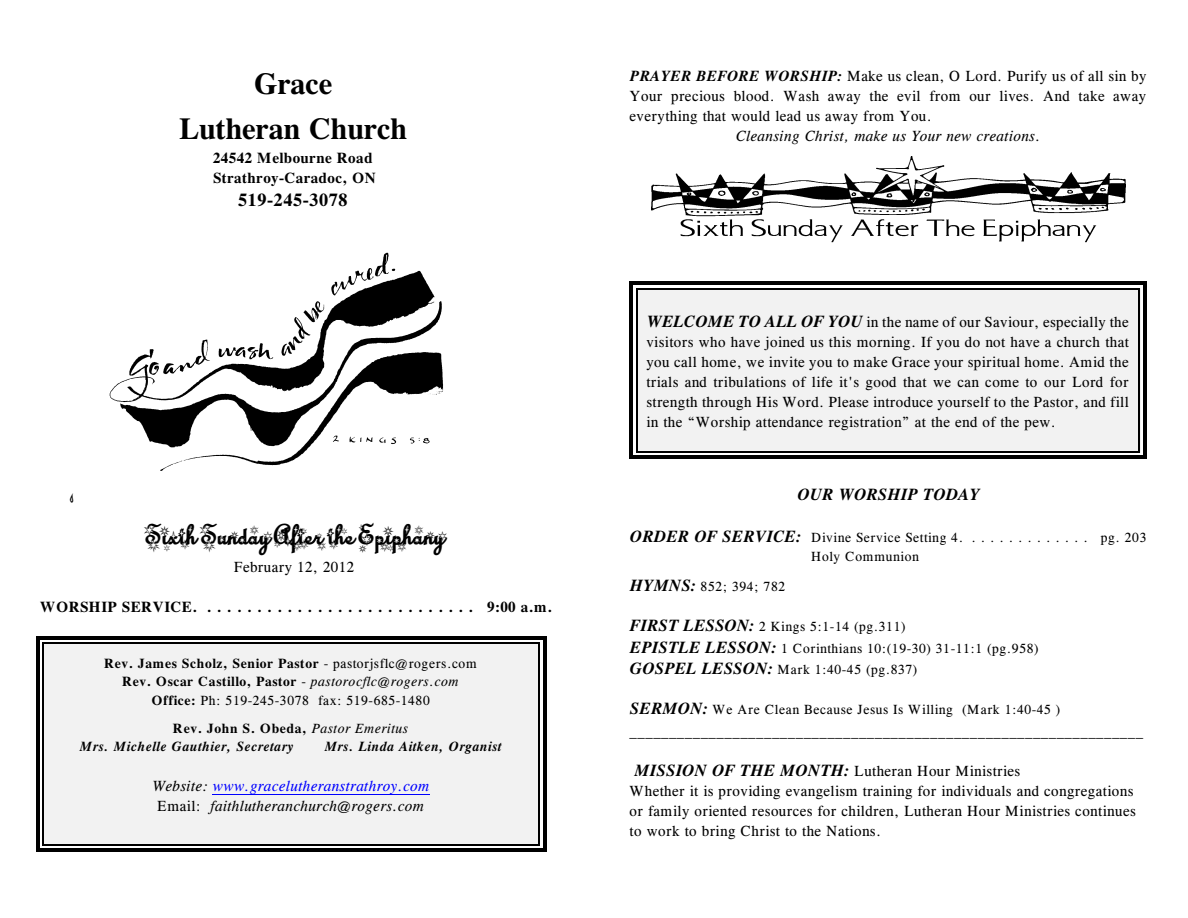
<style>
.page{position:relative;width:1188px;height:918px;background:#fff}
.page>*{position:absolute;margin:0;border:0;box-sizing:border-box;transform-origin:0 0}
.t1{font:30px "O Morning Star";color:#000}
.t2{font:700 30px/44.7px "CG Times";color:#000;text-align:center}
.t3{font:30px "Come Holy Ghost";color:#000}
.t4{font:700 18px "CG Times";letter-spacing:.04em;color:#000}
.t5{font:italic 700 16.5px "CG Times";letter-spacing:.035em;color:#000}
.t6{font:15px/20.1px "CG Times";letter-spacing:.03em;color:#000;text-align:justify}
.t7{font:italic 15px/20px "CG Times";letter-spacing:.03em;color:#000;text-align:center}
.t8{font:700 15px/20px "CG Times";letter-spacing:.03em;color:#000}
.t9{font:700 15px "CG Times";letter-spacing:.05em;color:#000}
.t10{font:13.5px/21.6px "CG Times";letter-spacing:.05em;color:#000}
.t11{font:700 13.5px/18.6px "CG Times";letter-spacing:.05em;color:#000;text-align:center}
.t12{font:italic 700 13.5px/18.6px "CG Times";letter-spacing:.05em;color:#000}
.s1{font-weight:400}
.s2{font-weight:400;font-style:italic}
.s3{font-style:normal}
.s4{color:#00f}
.s5{font-weight:700;font-style:italic}
.s6{font-weight:700;font-style:italic;font-size:16.5px}
</style>
<div class="page">
<div style="left:42px;top:643px;width:498px;height:202px;background:#f2f2f2"></div>
<hr style="left:213px;top:794px;width:217px;height:1px;background:#00f">
<hr style="left:42px;top:643px;width:2px;height:202px;background:#000">
<hr style="left:539px;top:643px;width:1px;height:202px;background:#000">
<hr style="left:42px;top:643px;width:498px;height:1px;background:#000">
<hr style="left:42px;top:844px;width:498px;height:1px;background:#000">
<hr style="left:36px;top:636px;width:3px;height:216px;background:#000">
<hr style="left:543px;top:636px;width:3px;height:216px;background:#000">
<hr style="left:36px;top:636px;width:510px;height:4px;background:#000">
<hr style="left:36px;top:848px;width:510px;height:4px;background:#000">
<img style="left:109px;top:252px;width:335px;height:219px">
<div style="left:636px;top:288px;width:504px;height:165px;background:#f2f2f2"></div>
<hr style="left:636px;top:288px;width:1px;height:165px;background:#000">
<hr style="left:1139px;top:288px;width:1px;height:165px;background:#000">
<hr style="left:636px;top:288px;width:504px;height:1px;background:#000">
<hr style="left:636px;top:451px;width:504px;height:2px;background:#000">
<hr style="left:629px;top:282px;width:4px;height:177px;background:#000">
<hr style="left:1143px;top:282px;width:4px;height:177px;background:#000">
<hr style="left:629px;top:282px;width:518px;height:3px;background:#000">
<hr style="left:629px;top:456px;width:518px;height:3px;background:#000">
<img style="left:652px;top:157px;width:473px;height:86px">
<h1 class="t2" style="left:179px;top:65px;width:229px">Grace<br>Lutheran Church</h1>
<p class="t8" style="left:213px;top:149px;width:164px">24542 Melbourne Road<br>Strathroy-Caradoc, ON</p>
<p class="t4" style="left:238px;top:193px;width:111px">519-245-3078</p>
<h1 class="t3" style="left:68px;top:492px;width:7px">~</h1>
<h1 class="t1" style="left:145px;top:523px;width:300px">Sixth Sunday After the Epiphany</h1>
<p class="t6" style="left:234px;top:558px;width:122px">February 12, 2012</p>
<p class="t9" style="left:40px;top:602px;width:514px">WORSHIPSERVICE. ........................... 9:00a.m.</p>
<p class="t11" style="left:104px;top:655px;width:374px">Rev. James Scholz, Senior Pastor <span class="s1">- pastorjsflc@rogers.com<br></span>Rev. Oscar Castillo, Pastor <span class="s1">-</span> <span class="s2">pastorocflc@rogers.com<br></span>Office: <span class="s1">Ph: 519-245-3078 fax: 519-685-1480</span></p>
<p class="t12" style="left:80px;top:720px;width:330px;text-indent:93px"><span class="s3">Rev. John S. Obeda,</span> <span class="s1">Pastor Emeritus<br></span>Mrs. Michelle Gauthier, Secretary</p>
<p class="t12" style="left:324px;top:738px;width:179px">Mrs. Linda Aitken, Organist</p>
<p class="t7" style="left:152px;top:777px;width:278px">Website: <span class="s4">www.gracelutheranstrathroy.com<br></span><span class="s3">Email:</span> faithlutheranchurch@rogers.com</p>
<p class="t6" style="left:630px;top:67px;width:518px"><span class="s5">PRAYER BEFORE WORSHIP:</span> Make us clean, O Lord. Purify us of all sin by Your precious blood. Wash away the evil from our lives. And take away everything that would lead us away from You.</p>
<p class="t7" style="left:735px;top:127px;width:306px">Cleansing Christ, make us Your new creations.</p>
<p class="t6" style="left:646px;top:313px;width:484px"><span class="s6">WELCOME TO ALL OF YOU</span> in the name of our Saviour, especially the visitors who have joined us this morning. If you do not have a church that you call home, we invite you to make Grace your spiritual home. Amid the trials and tribulations of life it's good that we can come to our Lord for strength through His Word. Please introduce yourself to the Pastor, and fill in the “Worship attendance registration” at the end of the pew.</p>
<p class="t5" style="left:797px;top:488px;width:184px">OUR WORSHIP TODAY</p>
<p class="t10" style="left:811px;top:529px;width:337px;line-height:19px;text-indent:-181px"><span class="s6">ORDER OF SERVICE:</span> Divine Service Setting 4. . . . . . . . . . . . . . pg. 203<br>Holy Communion</p>
<p class="t10" style="left:630px;top:577px;width:157px"><span class="s6">HYMNS:</span> 852; 394; 782</p>
<p class="t10" style="left:630px;top:617px;width:410px"><span class="s6">FIRST LESSON:</span> 2 Kings 5:1-14 (pg.311)<br><span class="s6">EPISTLE LESSON:</span> 1 Corinthians 10:(19-30) 31-11:1 (pg.958)<br><span class="s6">GOSPEL LESSON:</span> Mark 1:40-45 (pg.837)</p>
<p class="t10" style="left:630px;top:700px;width:432px"><span class="s6">SERMON:</span> We Are Clean Because Jesus Is Willing (Mark 1:40-45 )</p>
<p class="t8" style="left:630px;top:721px;width:515px">_________________________________________________________________</p>
<p class="t6" style="left:630px;top:762px;width:508px;text-align:left;text-indent:5px"><span class="s6">MISSION OF THE MONTH:</span> Lutheran Hour Ministries<br>Whether it is providing evangelism training for individuals and congregations or family oriented resources for children, Lutheran Hour Ministries continues to work to bring Christ to the Nations.</p>
</div>
